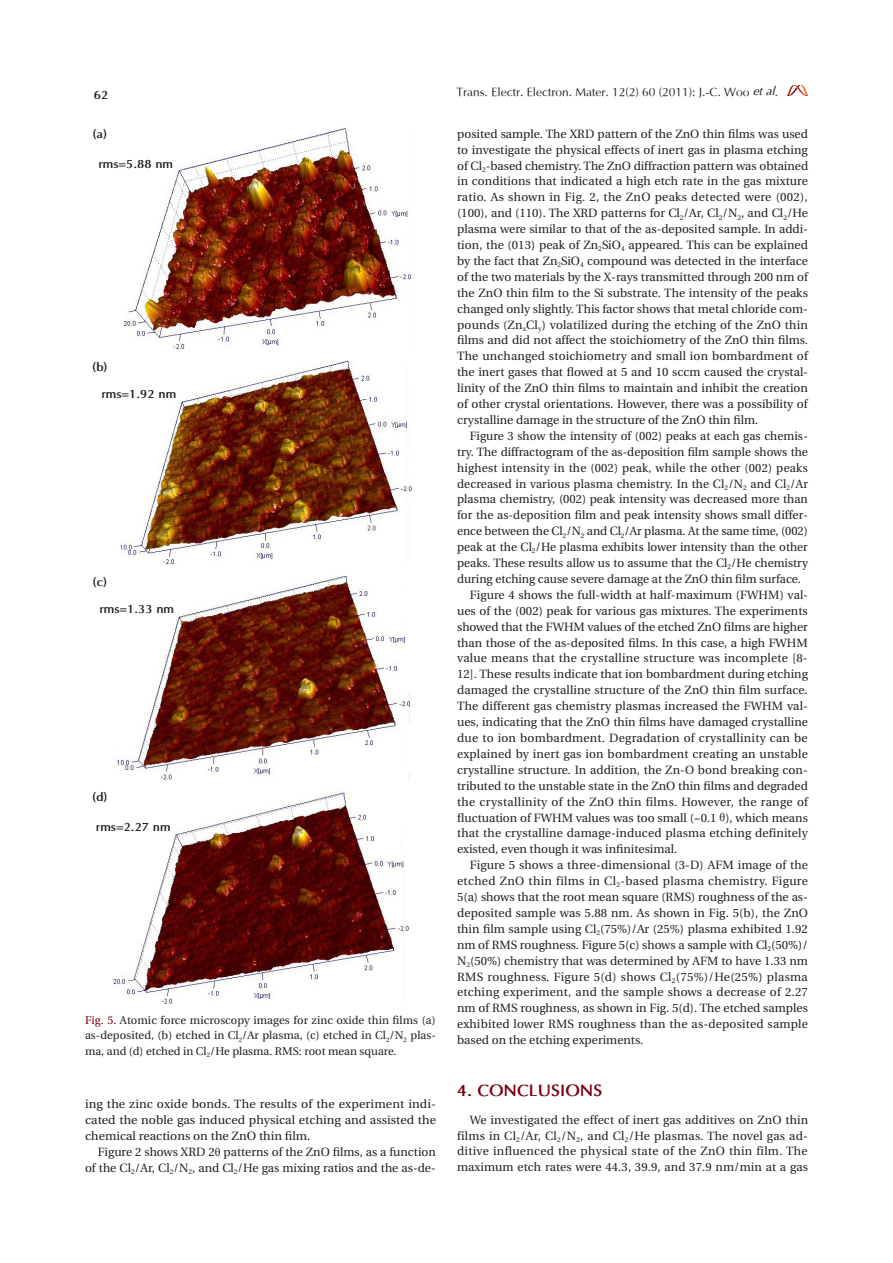
<style>
.page{position:relative;width:893px;height:1263px;background:#fff}
.page>*{position:absolute;margin:0;border:0;box-sizing:border-box;transform-origin:0 0}
.t1{font:700 16.5px "Optima";color:#790015}
.t2{font:12px/15.9px "Utopia";letter-spacing:.005em;color:#231f20;text-align:justify}
.t3{font:12px "Utopia";letter-spacing:.025em;color:#231f20}
.t4{font:12px "Optima";color:#231f20}
.t5{font:700 12px "Optima";color:#231f20}
.t6{font:11.25px/15.9px "Utopia";color:#231f20;text-align:justify}
.s1{font-style:italic}
.s2{color:#790015}
.s3{font-family:"Times New Roman"}
</style>
<div class="page">
<img style="left:787px;top:86px;width:21px;height:10px">
<img style="left:123px;top:128px;width:288px;height:221px">
<img style="left:120px;top:360px;width:292px;height:204px">
<img style="left:115px;top:576px;width:294px;height:204px">
<img style="left:113px;top:791px;width:296px;height:213px">
<p class="t5" style="left:94px;top:88px;width:16px">62</p>
<p class="t4" style="left:457px;top:84px;width:323px">Trans. Electr. Electron. Mater. 12(2) 60 (2011): J.-C. Woo <span class="s1">et al</span>.</p>
<p class="t5" style="left:93px;top:126px;width:16px">(a)</p>
<p class="t5" style="left:98px;top:156px;width:76px">rms=5.88 nm</p>
<p class="t5" style="left:93px;top:359px;width:16px">(b)</p>
<p class="t5" style="left:101px;top:387px;width:76px">rms=1.92 nm</p>
<p class="t5" style="left:93px;top:574px;width:16px">(c)</p>
<p class="t5" style="left:99px;top:602px;width:76px">rms=1.33 nm</p>
<p class="t5" style="left:93px;top:789px;width:16px">(d)</p>
<p class="t5" style="left:96px;top:819px;width:76px">rms=2.27 nm</p>
<p class="t6" style="left:85px;top:1012px;width:352px"><span class="s2">Fig. 5.</span> Atomic force microscopy images for zinc oxide thin films (a) as-deposited, (b) etched in Cl<sub>2</sub>/Ar plasma, (c) etched in Cl<sub>2</sub>/N<sub>2</sub> plas&shy;ma, and (d) etched in Cl<sub>2</sub>/He plasma. RMS: root mean square.</p>
<p class="t2" style="left:85px;top:1096px;width:353px">ing the zinc oxide bonds. The results of the experiment indi&shy;cated the noble gas induced physical etching and assisted the chemical reactions on the ZnO thin film.</p>
<p class="t2" style="left:85px;top:1144px;width:352px;text-align:right">Figure 2 shows XRD 2<span class="s3">θ</span> patterns of the ZnO films, as a function of the Cl<sub>2</sub>/Ar, Cl<sub>2</sub>/N<sub>2</sub>, and Cl<sub>2</sub>/He gas mixing ratios and the as-de-</p>
<p class="t2" style="left:457px;top:126px;width:353px">posited sample. The XRD pattern of the ZnO thin films was used to investigate the physical effects of inert gas in plasma etching of Cl<sub>2</sub>-based chemistry. The ZnO diffraction pattern was obtained in conditions that indicated a high etch rate in the gas mixture ratio. As shown in Fig. 2, the ZnO peaks detected were (002), (100), and (110). The XRD patterns for Cl<sub>2</sub>/Ar, Cl<sub>2</sub>/N<sub>2</sub>, and Cl<sub>2</sub>/He plasma were similar to that of the as-deposited sample. In addi&shy;tion, the (013) peak of Zn<sub>2</sub>SiO<sub>4</sub> appeared. This can be explained by the fact that Zn<sub>2</sub>SiO<sub>4</sub> compound was detected in the interface of the two materials by the X-rays transmitted through 200 nm of the ZnO thin film to the Si substrate. The intensity of the peaks changed only slightly. This factor shows that metal chloride com&shy;pounds (Zn<sub>x</sub>Cl<sub>y</sub>) volatilized during the etching of the ZnO thin films and did not affect the stoichiometry of the ZnO thin films.<br>The unchanged stoichiometry and small ion bombardment of the inert gases that flowed at 5 and 10 sccm caused the crystal&shy;linity of the ZnO thin films to maintain and inhibit the creation of other crystal orientations. However, there was a possibility of crystalline damage in the structure of the ZnO thin film.</p>
<p class="t2" style="left:470px;top:428px;width:340px">Figure 3 show the intensity of (002) peaks at each gas chemis-</p>
<p class="t2" style="left:457px;top:444px;width:352px">try. The diffractogram of the as-deposition film sample shows the</p>
<p class="t2" style="left:457px;top:460px;width:352px">highest intensity in the (002) peak, while the other (002) peaks</p>
<p class="t2" style="left:457px;top:476px;width:352px">decreased in various plasma chemistry. In the Cl<sub>2</sub>/N<sub>2</sub> and Cl<sub>2</sub>/Ar</p>
<p class="t2" style="left:457px;top:492px;width:352px">plasma chemistry, (002) peak intensity was decreased more than</p>
<p class="t2" style="left:457px;top:508px;width:352px">for the as-deposition film and peak intensity shows small differ-</p>
<p class="t2" style="left:457px;top:523px;width:352px">ence between the Cl<sub>2</sub>/N<sub>2</sub> and Cl<sub>2</sub>/Ar plasma. At the same time, (002)</p>
<p class="t2" style="left:457px;top:539px;width:352px">peak at the Cl<sub>2</sub>/He plasma exhibits lower intensity than the other</p>
<p class="t2" style="left:457px;top:555px;width:352px">peaks. These results allow us to assume that the Cl<sub>2</sub>/He chemistry</p>
<p class="t2" style="left:457px;top:571px;width:345px">during etching cause severe damage at the ZnO thin film surface.</p>
<p class="t2" style="left:470px;top:587px;width:340px">Figure 4 shows the full-width at half-maximum (FWHM) val-</p>
<p class="t2" style="left:457px;top:603px;width:352px">ues of the (002) peak for various gas mixtures. The experiments</p>
<p class="t2" style="left:457px;top:619px;width:352px">showed that the FWHM values of the etched ZnO films are higher</p>
<p class="t2" style="left:457px;top:635px;width:352px">than those of the as-deposited films. In this case, a high FWHM</p>
<p class="t2" style="left:457px;top:651px;width:352px">value means that the crystalline structure was incomplete [8-</p>
<p class="t2" style="left:457px;top:667px;width:352px">12]. These results indicate that ion bombardment during etching</p>
<p class="t2" style="left:457px;top:682px;width:352px">damaged the crystalline structure of the ZnO thin film surface.</p>
<p class="t2" style="left:457px;top:698px;width:352px">The different gas chemistry plasmas increased the FWHM val-</p>
<p class="t2" style="left:457px;top:714px;width:352px">ues, indicating that the ZnO thin films have damaged crystalline</p>
<p class="t2" style="left:457px;top:730px;width:352px">due to ion bombardment. Degradation of crystallinity can be</p>
<p class="t2" style="left:457px;top:746px;width:352px">explained by inert gas ion bombardment creating an unstable</p>
<p class="t2" style="left:457px;top:762px;width:352px">crystalline structure. In addition, the Zn-O bond breaking con-</p>
<p class="t2" style="left:457px;top:778px;width:352px">tributed to the unstable state in the ZnO thin films and degraded</p>
<p class="t3" style="left:457px;top:795px;width:352px">the crystallinity of the ZnO thin films. However, the range of</p>
<p class="t2" style="left:457px;top:810px;width:352px">fluctuation of FWHM values was too small (~0.1 <span class="s3">θ</span>), which means</p>
<p class="t2" style="left:457px;top:826px;width:352px">that the crystalline damage-induced plasma etching definitely</p>
<p class="t2" style="left:457px;top:841px;width:222px">existed, even though it was infinitesimal.</p>
<p class="t2" style="left:470px;top:857px;width:340px">Figure 5 shows a three-dimensional (3-D) AFM image of the</p>
<p class="t3" style="left:457px;top:874px;width:352px">etched ZnO thin films in Cl<sub>2</sub>-based plasma chemistry. Figure</p>
<p class="t2" style="left:457px;top:889px;width:352px">5(a) shows that the root mean square (RMS) roughness of the as-</p>
<p class="t2" style="left:457px;top:905px;width:352px">deposited sample was 5.88 nm. As shown in Fig. 5(b), the ZnO</p>
<p class="t2" style="left:457px;top:921px;width:352px">thin film sample using Cl<sub>2</sub>(75%)/Ar (25%) plasma exhibited 1.92</p>
<p class="t2" style="left:457px;top:937px;width:352px">nm of RMS roughness. Figure 5(c) shows a sample with Cl<sub>2</sub>(50%)/</p>
<p class="t2" style="left:457px;top:953px;width:352px">N<sub>2</sub>(50%) chemistry that was determined by AFM to have 1.33 nm</p>
<p class="t3" style="left:457px;top:970px;width:352px">RMS roughness. Figure 5(d) shows Cl<sub>2</sub>(75%)/He(25%) plasma</p>
<p class="t2" style="left:457px;top:985px;width:352px">etching experiment, and the sample shows a decrease of 2.27</p>
<p class="t2" style="left:457px;top:1000px;width:352px">nm of RMS roughness, as shown in Fig. 5(d). The etched samples</p>
<p class="t2" style="left:457px;top:1016px;width:352px">exhibited lower RMS roughness than the as-deposited sample</p>
<p class="t2" style="left:457px;top:1032px;width:188px">based on the etching experiments.</p>
<h1 class="t1" style="left:457px;top:1080px;width:147px">4. CONCLUSIONS</h1>
<p class="t2" style="left:457px;top:1112px;width:352px;text-indent:13px">We investigated the effect of inert gas additives on ZnO thin films in Cl<sub>2</sub>/Ar, Cl<sub>2</sub>/N<sub>2</sub>, and Cl<sub>2</sub>/He plasmas. The novel gas ad&shy;ditive influenced the physical state of the ZnO thin film. The maximum etch rates were 44.3, 39.9, and 37.9 nm/min at a gas</p>
</div>
